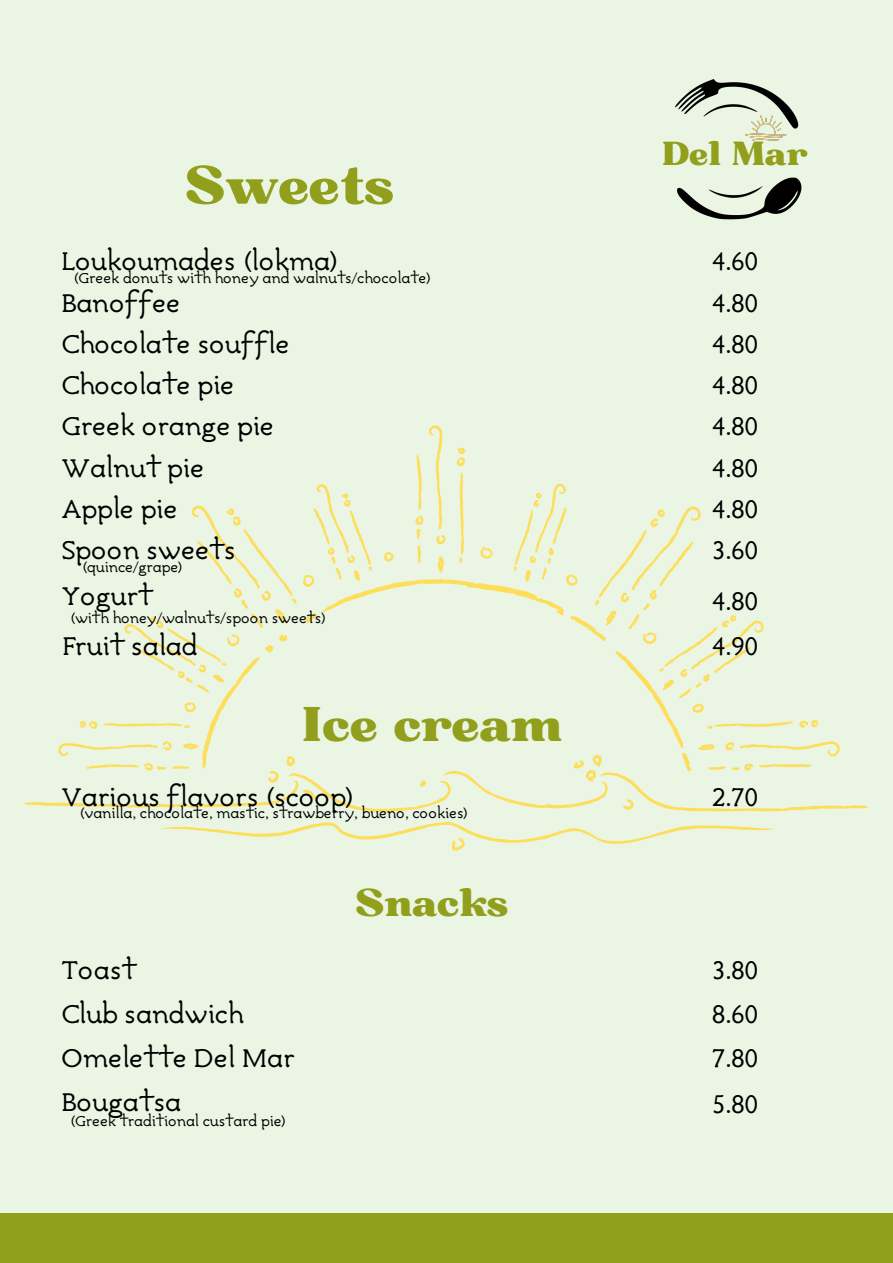
<style>
.page{position:relative;width:893px;height:1263px;background:#eaf6e3}
.page>*{position:absolute;margin:0;border:0;box-sizing:border-box;transform-origin:0 0}
.t1{font:52.12px "Bugaki";color:#919f1d}
.t2{font:46.95px "Bugaki";color:#919f1d}
.t3{font:37.5px "Bugaki";color:#919f1d}
.t4{font:32.25px "Bugaki";color:#919f1d}
.t5{font:27px/41.2px "Avdira";color:#000}
.t6{font:15px "Avdira";color:#000}
</style>
<div class="page">
<svg style="left:24px;top:425px;width:844px;height:425px"></svg>
<div style="left:0;top:1213px;width:893px;height:50px;background:#919f1d"></div>
<img style="left:675px;top:79px;width:127px;height:141px">
<img style="left:745px;top:115px;width:41px;height:25px">
<h1 class="t1" style="left:185px;top:153px;width:211px">Sweets</h1>
<p class="t4" style="left:662px;top:134px;width:147px">Del Mar</p>
<p class="t5" style="left:61px;top:242px;width:279px">Loukoumades (lokma)</p>
<p class="t5" style="left:712px;top:242px;width:47px">4.60</p>
<p class="t6" style="left:73px;top:269px;width:359px">(Greek donuts with honey and walnuts/chocolate)</p>
<p class="t5" style="left:61px;top:283px;width:229px">Banoffee<br>Chocolate souffle<br>Chocolate pie<br>Greek orange pie<br>Walnut pie<br>Apple pie<br>Spoon sweets</p>
<p class="t5" style="left:712px;top:283px;width:47px;text-align:justify">4.80<br>4.80<br>4.80<br>4.80<br>4.80<br>4.80</p>
<p class="t5" style="left:712px;top:531px;width:47px">3.60</p>
<p class="t6" style="left:82px;top:558px;width:102px">(quince/grape)</p>
<p class="t5" style="left:61px;top:576px;width:93px">Yogurt</p>
<p class="t6" style="left:70px;top:609px;width:258px">(with honey/walnuts/spoon sweets)</p>
<p class="t5" style="left:62px;top:626px;width:137px">Fruit salad</p>
<p class="t5" style="left:712px;top:581px;width:47px">4.80</p>
<p class="t5" style="left:712px;top:626px;width:47px">4.90</p>
<h2 class="t2" style="left:301px;top:695px;width:263px">Ice cream</h2>
<p class="t5" style="left:61px;top:777px;width:295px">Various flavors (scoop)</p>
<p class="t6" style="left:79px;top:804px;width:390px">(vanilla, chocolate, mastic, strawberry, bueno, cookies)</p>
<p class="t5" style="left:61px;top:948px;width:235px;line-height:44.1px">Toast<br>Club sandwich<br>Omelette Del Mar<br>Bougatsa</p>
<p class="t6" style="left:70px;top:1112px;width:218px">(Greek traditional custard pie)</p>
<h3 class="t3" style="left:355px;top:880px;width:155px">Snacks</h3>
<p class="t5" style="left:712px;top:777px;width:47px">2.70</p>
<p class="t5" style="left:712px;top:948px;width:47px;line-height:44.1px;text-align:justify">3.80<br>8.60<br>7.80</p>
<p class="t5" style="left:712px;top:1085px;width:47px">5.80</p>
</div>
